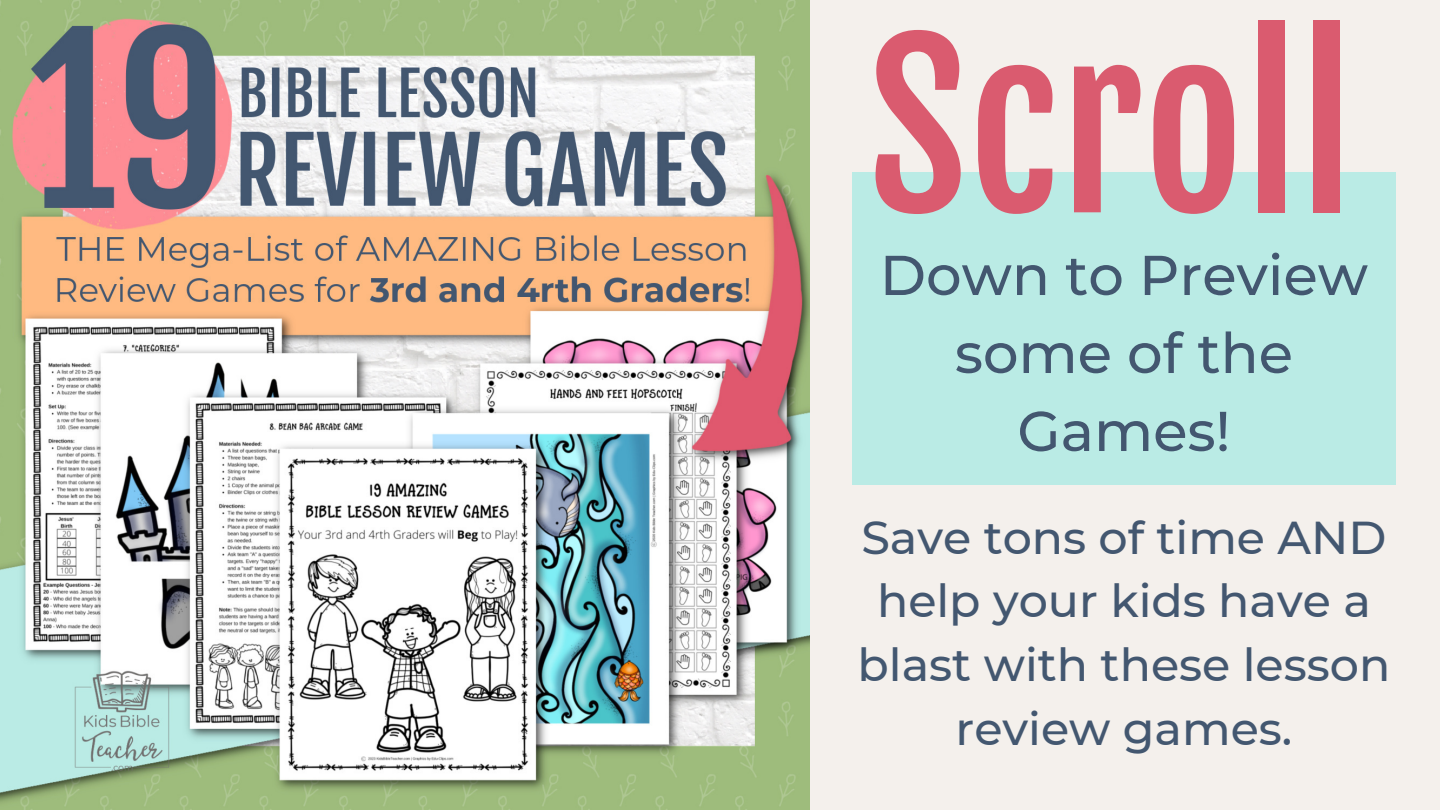
<style>
.page{position:relative;width:1440px;height:810px;background:#f4f0ec}
.page>*{position:absolute;margin:0;border:0;box-sizing:border-box;transform-origin:0 0}
.t1{font:216.8px "Fjalla One";color:#da5b6f}
.t2{font:500 56px/78px "Montserrat";color:#435770;text-align:center}
.t3{font:500 46px/63.8px "Montserrat";color:#435770;text-align:center}
</style>
<div class="page">
<div style="left:852px;top:173px;width:544px;height:312px;background:#baebe5"></div>
<img style="left:0;top:0;width:810px;height:810px">
<p class="t1" style="left:867px;top:-6px;width:488px">Scroll</p>
<p class="t2" style="left:880px;top:236px;width:490px">Down to Preview some of the<br>Games!</p>
<p class="t3" style="left:858px;top:505px;width:534px">Save tons of time AND help your kids have a blast with these lesson review games.</p>
</div>
